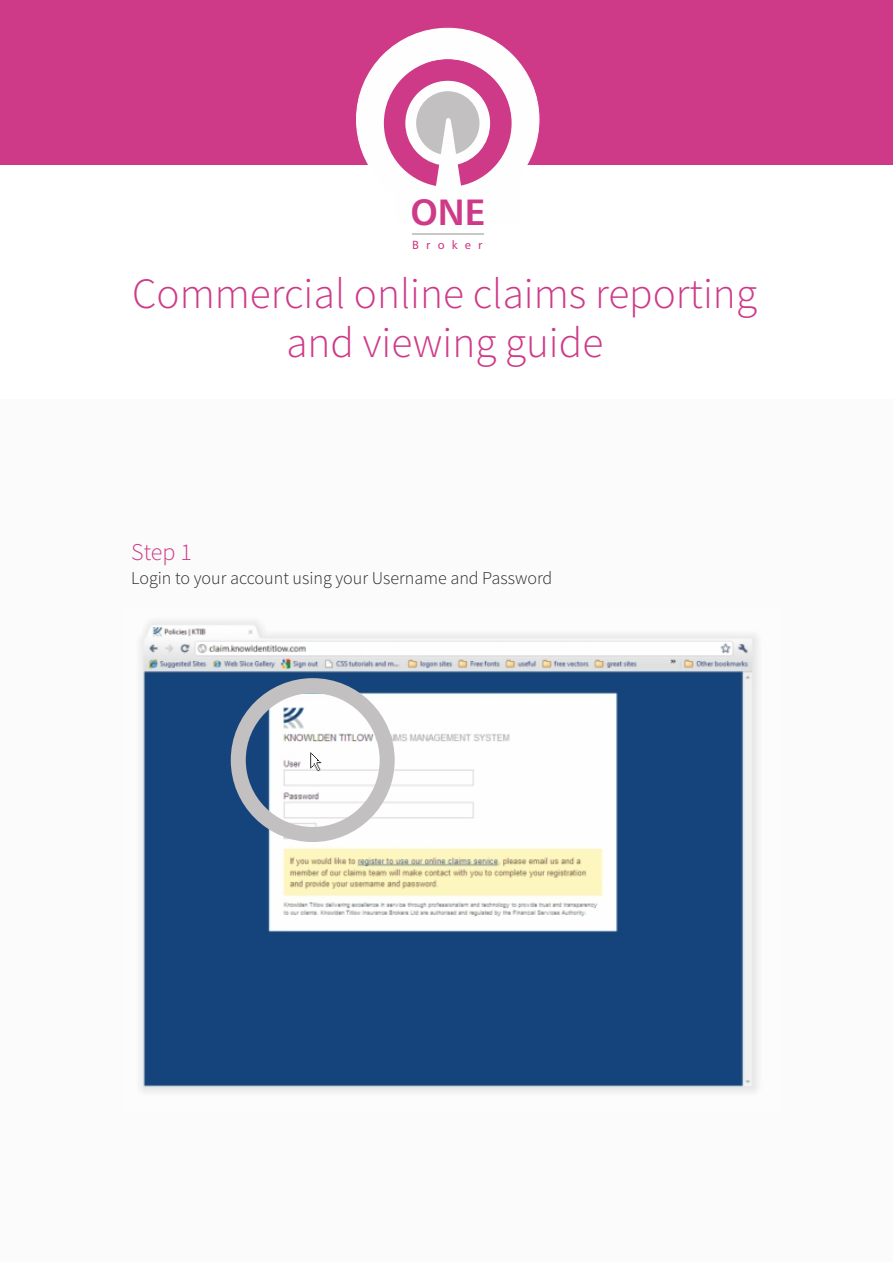
<style>
.page{position:relative;width:893px;height:1262px;background:#fff}
.page>*{position:absolute;margin:0;border:0;box-sizing:border-box;transform-origin:0 0}
.t1{font:300 43.2px/48.9px "Source Sans Pro";color:#ce3a88;text-align:center}
.t2{font:36.6px "Humanist 777 BT Bold B";color:#ce3a88}
.t3{font:300 24px "Source Sans Pro";color:#ce3a88}
.t4{font:300 18px "Source Sans Pro";color:#2b2a29}
.t5{font:11.85px "Humanist 777 BT Roman B";letter-spacing:.61em;color:#ce3a88}
</style>
<div class="page">
<img style="left:139px;top:620px;width:620px;height:474px">
<img style="left:245px;top:682px;width:394px;height:266px">
<div style="left:231px;top:678px;width:163px;height:164px;border:15px solid #c2c0c0;border-radius:50%"></div>
<svg style="left:310px;top:752px;width:11px;height:21px"></svg>
<div style="left:0;top:0;width:893px;height:165px;background:#ce3a88"></div>
<hr style="left:412px;top:233px;width:71px;height:1px;background:#c8c9c7">
<svg style="left:356px;top:28px;width:183px;height:158px"></svg>
<h2 class="t2" style="left:410px;top:198px;width:77px">ONE</h2>
<p class="t5" style="left:412px;top:240px;width:72px">Broker</p>
<h1 class="t1" style="left:132px;top:272px;width:626px">Commercial online claims reporting and viewing guide</h1>
<h3 class="t3" style="left:131px;top:542px;width:62px">Step 1</h3>
<p class="t4" style="left:131px;top:571px;width:422px">Login to your account using your Username and Password</p>
</div>
